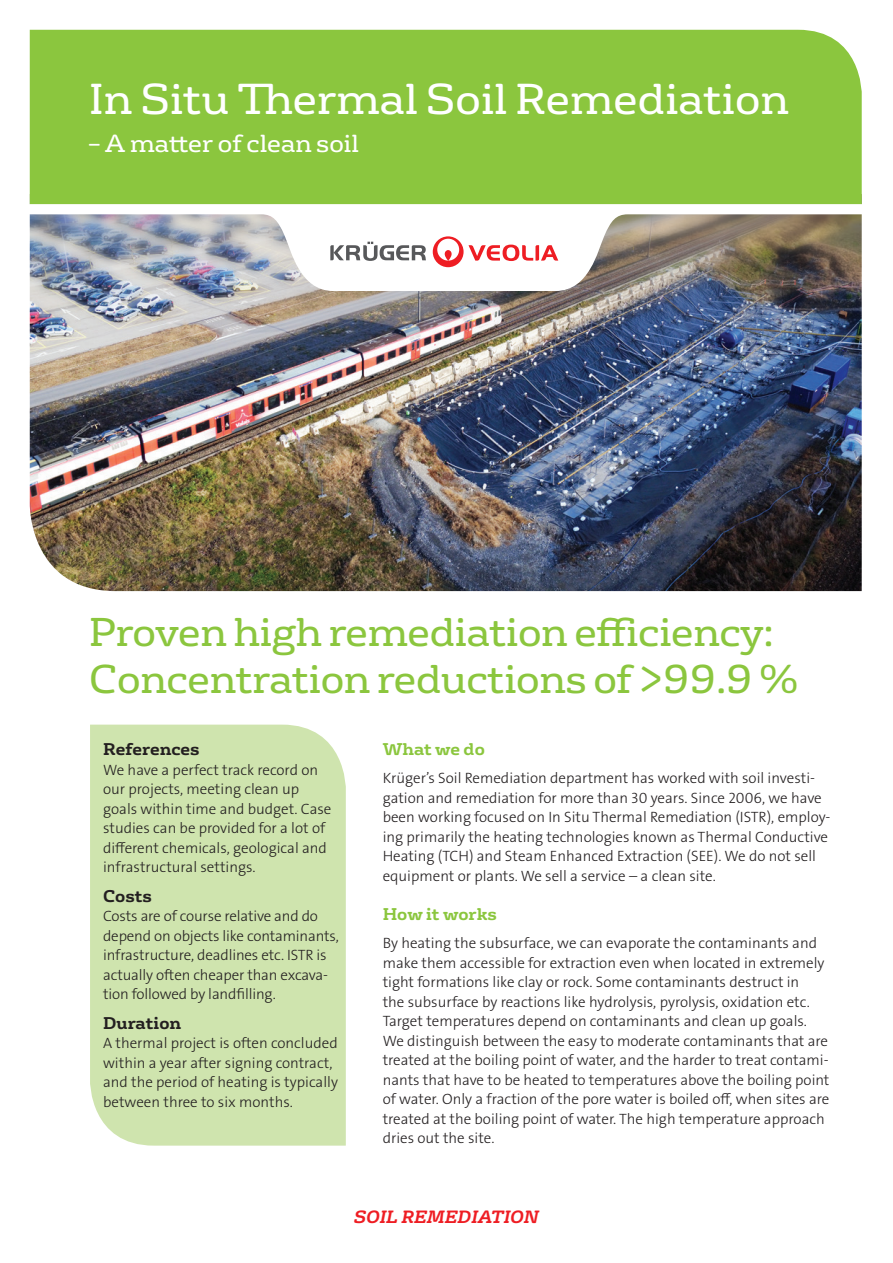
<style>
.page{position:relative;width:893px;height:1263px;background:#fff}
.page>*{position:absolute;margin:0;border:0;box-sizing:border-box;transform-origin:0 0}
.t1{font:42px "FS Rufus";color:#fff}
.t2{font:39px/46.8px "FS Rufus";letter-spacing:-.01em;color:#8bc63e}
.t3{font:24px "FS Rufus";color:#fff}
.t4{font:italic 700 17.25px "FS Rufus";color:#ee1d23}
.t5{font:700 16.5px "FS Rufus";color:#231f20}
.t6{font:700 16.5px "FS Rufus";color:#8bc63e}
.t7{font:15px/19.5px "The Sans Veolia W3 Lig";color:#231f20}
</style>
<div class="page">
<div style="left:90px;top:725px;width:256px;height:420px;background:#cfe4ae"></div>
<img style="left:30px;top:291px;width:832px;height:300px">
<div style="left:30px;top:30px;width:832px;height:174px;background:#8bc63e"></div>
<img style="left:29px;top:204px;width:833px;height:87px">
<svg style="left:433px;top:236px;width:125px;height:31px"></svg>
<svg style="left:330px;top:242px;width:96px;height:19px"></svg>
<h1 class="t1" style="left:89px;top:65px;width:701px">In Situ Thermal Soil Remediation</h1>
<h3 class="t3" style="left:89px;top:123px;width:271px">– A matter of clean soil</h3>
<h2 class="t2" style="left:89px;top:606px;width:710px">Proven high remediation efficiency:<br>Concentration reductions of &gt;99.9 %</h2>
<p class="t5" style="left:103px;top:735px;width:98px">References</p>
<p class="t7" style="left:103px;top:760px;width:230px">We have a perfect track record on our projects, meeting clean up goals within time and budget. Case studies can be provided for a lot of different chemicals, geological and infrastructural settings.</p>
<p class="t5" style="left:103px;top:882px;width:50px">Costs</p>
<p class="t7" style="left:103px;top:907px;width:237px">Costs are of course relative and do depend on objects like contaminants, infrastructure, deadlines etc. ISTR is actually often cheaper than excava&shy;tion followed by landfilling.</p>
<p class="t5" style="left:103px;top:1009px;width:80px">Duration</p>
<p class="t7" style="left:103px;top:1034px;width:236px">A thermal project is often concluded within a year after signing contract, and the period of heating is typically between three to six months.</p>
<p class="t6" style="left:383px;top:735px;width:104px">What we do</p>
<p class="t7" style="left:383px;top:769px;width:449px">Krüger’s Soil Remediation department has worked with soil investi&shy;gation and remediation for more than 30 years. Since 2006, we have been working focused on In Situ Thermal Remediation (ISTR), employ&shy;ing primarily the heating technologies known as Thermal Conductive Heating (TCH) and Steam Enhanced Extraction (SEE). We do not sell equipment or plants. We sell a service – a clean site.</p>
<p class="t6" style="left:383px;top:900px;width:116px">How it works</p>
<p class="t7" style="left:383px;top:934px;width:448px">By heating the subsurface, we can evaporate the contaminants and make them accessible for extraction even when located in extremely tight formations like clay or rock. Some contaminants destruct in<br>the subsurface by reactions like hydrolysis, pyrolysis, oxidation etc.<br>Target temperatures depend on contaminants and clean up goals.<br>We distinguish between the easy to moderate contaminants that are treated at the boiling point of water, and the harder to treat contami&shy;nants that have to be heated to temperatures above the boiling point of water. Only a fraction of the pore water is boiled off, when sites are treated at the boiling point of water. The high temperature approach dries out the site.</p>
<p class="t4" style="left:354px;top:1202px;width:186px">SOIL REMEDIATION</p>
</div>
